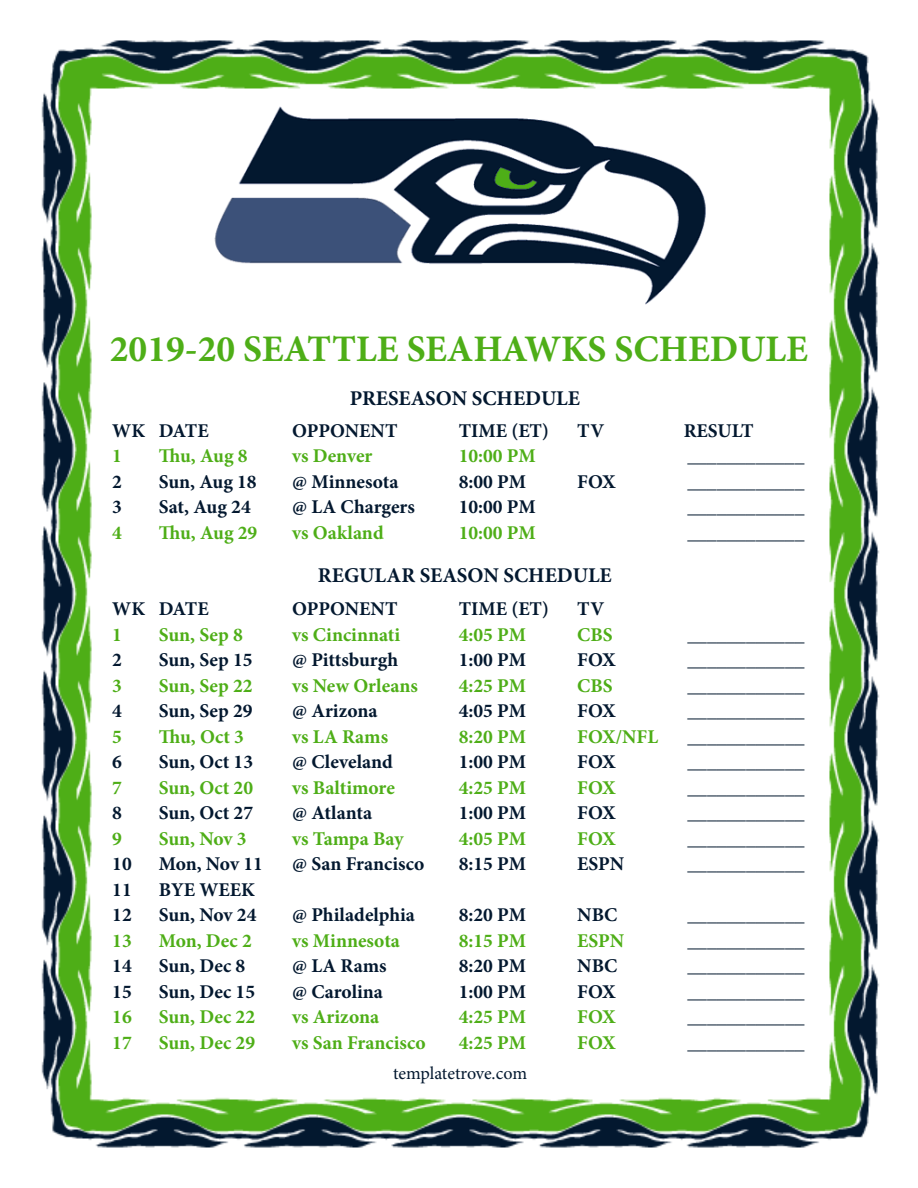
<style>
.page{position:relative;width:918px;height:1188px;background:#fff}
.page>*{position:absolute;margin:0;border:0;box-sizing:border-box;transform-origin:0 0}
.t1{font:700 37.5px "Minion Pro";color:#4eae17}
.t2{font:700 21px "Minion Pro";color:#03182f}
.t3{font:700 19.5px "Minion Pro";color:#03182f}
.t4{font:700 19.5px "Minion Pro";color:#4eae17}
.t5{font:18px "Minion Pro";letter-spacing:-.005em;color:#03182f}
</style>
<div class="page">
<img style="left:41px;top:40px;width:839px;height:1108px">
<img style="left:207px;top:93px;width:506px;height:225px">
<h1 class="t1" style="left:110px;top:322px;width:700px">2019-20 SEATTLE SEAHAWKS SCHEDULE</h1>
<p class="t2" style="left:350px;top:384px;width:232px">PRESEASON SCHEDULE</p>
<p class="t3" style="left:112px;top:417px;width:98px">WK DATE</p>
<p class="t3" style="left:292px;top:417px;width:107px">OPPONENT</p>
<p class="t3" style="left:459px;top:417px;width:92px">TIME (ET)</p>
<p class="t3" style="left:577px;top:417px;width:28px">TV</p>
<p class="t3" style="left:684px;top:417px;width:71px">RESULT</p>
<p class="t4" style="left:112px;top:442px;width:11px">1</p>
<p class="t4" style="left:159px;top:442px;width:90px">Thu, Aug 8</p>
<p class="t4" style="left:292px;top:442px;width:82px">vs Denver</p>
<p class="t4" style="left:459px;top:442px;width:79px">10:00 PM</p>
<p class="t3" style="left:687px;top:442px;width:119px">____________</p>
<p class="t3" style="left:112px;top:468px;width:11px">2</p>
<p class="t3" style="left:159px;top:468px;width:99px">Sun, Aug 18</p>
<p class="t3" style="left:292px;top:468px;width:108px">@ Minnesota</p>
<p class="t3" style="left:459px;top:468px;width:69px">8:00 PM</p>
<p class="t3" style="left:577px;top:468px;width:40px">FOX</p>
<p class="t3" style="left:687px;top:468px;width:119px">____________</p>
<p class="t3" style="left:112px;top:493px;width:11px">3</p>
<p class="t3" style="left:159px;top:493px;width:94px">Sat, Aug 24</p>
<p class="t3" style="left:292px;top:493px;width:124px">@ LA Chargers</p>
<p class="t3" style="left:459px;top:493px;width:79px">10:00 PM</p>
<p class="t3" style="left:687px;top:493px;width:118px">____________</p>
<p class="t4" style="left:112px;top:519px;width:11px">4</p>
<p class="t4" style="left:159px;top:519px;width:100px">Thu, Aug 29</p>
<p class="t4" style="left:292px;top:519px;width:93px">vs Oakland</p>
<p class="t4" style="left:459px;top:519px;width:79px">10:00 PM</p>
<p class="t3" style="left:687px;top:519px;width:118px">____________</p>
<p class="t2" style="left:318px;top:561px;width:295px">REGULAR SEASON SCHEDULE</p>
<p class="t3" style="left:112px;top:595px;width:98px">WK DATE</p>
<p class="t3" style="left:292px;top:595px;width:107px">OPPONENT</p>
<p class="t3" style="left:459px;top:595px;width:92px">TIME (ET)</p>
<p class="t3" style="left:577px;top:595px;width:28px">TV</p>
<p class="t4" style="left:112px;top:621px;width:11px">1</p>
<p class="t4" style="left:159px;top:621px;width:86px">Sun, Sep 8</p>
<p class="t4" style="left:292px;top:621px;width:109px">vs Cincinnati</p>
<p class="t4" style="left:459px;top:621px;width:69px">4:05 PM</p>
<p class="t4" style="left:577px;top:621px;width:37px">CBS</p>
<p class="t3" style="left:688px;top:621px;width:118px">____________</p>
<p class="t3" style="left:112px;top:646px;width:11px">2</p>
<p class="t3" style="left:159px;top:646px;width:95px">Sun, Sep 15</p>
<p class="t3" style="left:292px;top:646px;width:108px">@ Pittsburgh</p>
<p class="t3" style="left:459px;top:646px;width:69px">1:00 PM</p>
<p class="t3" style="left:577px;top:646px;width:40px">FOX</p>
<p class="t3" style="left:688px;top:646px;width:118px">____________</p>
<p class="t4" style="left:112px;top:672px;width:11px">3</p>
<p class="t4" style="left:159px;top:672px;width:95px">Sun, Sep 22</p>
<p class="t4" style="left:292px;top:672px;width:127px">vs New Orleans</p>
<p class="t4" style="left:459px;top:672px;width:69px">4:25 PM</p>
<p class="t4" style="left:577px;top:672px;width:37px">CBS</p>
<p class="t3" style="left:688px;top:672px;width:118px">____________</p>
<p class="t3" style="left:112px;top:697px;width:11px">4</p>
<p class="t3" style="left:159px;top:697px;width:95px">Sun, Sep 29</p>
<p class="t3" style="left:292px;top:697px;width:87px">@ Arizona</p>
<p class="t3" style="left:459px;top:697px;width:69px">4:05 PM</p>
<p class="t3" style="left:577px;top:697px;width:40px">FOX</p>
<p class="t3" style="left:688px;top:697px;width:118px">____________</p>
<p class="t4" style="left:112px;top:723px;width:11px">5</p>
<p class="t4" style="left:159px;top:723px;width:87px">Thu, Oct 3</p>
<p class="t4" style="left:292px;top:723px;width:97px">vs LA Rams</p>
<p class="t4" style="left:459px;top:723px;width:69px">8:20 PM</p>
<p class="t4" style="left:577px;top:723px;width:82px">FOX/NFL</p>
<p class="t3" style="left:688px;top:723px;width:118px">____________</p>
<p class="t3" style="left:112px;top:748px;width:11px">6</p>
<p class="t3" style="left:159px;top:748px;width:96px">Sun, Oct 13</p>
<p class="t3" style="left:292px;top:748px;width:102px">@ Cleveland</p>
<p class="t3" style="left:459px;top:748px;width:69px">1:00 PM</p>
<p class="t3" style="left:577px;top:748px;width:40px">FOX</p>
<p class="t3" style="left:688px;top:748px;width:118px">____________</p>
<p class="t4" style="left:112px;top:774px;width:11px">7</p>
<p class="t4" style="left:159px;top:774px;width:96px">Sun, Oct 20</p>
<p class="t4" style="left:292px;top:774px;width:104px">vs Baltimore</p>
<p class="t4" style="left:459px;top:774px;width:69px">4:25 PM</p>
<p class="t4" style="left:577px;top:774px;width:40px">FOX</p>
<p class="t3" style="left:688px;top:774px;width:118px">____________</p>
<p class="t3" style="left:112px;top:799px;width:11px">8</p>
<p class="t3" style="left:159px;top:799px;width:96px">Sun, Oct 27</p>
<p class="t3" style="left:292px;top:799px;width:81px">@ Atlanta</p>
<p class="t3" style="left:459px;top:799px;width:69px">1:00 PM</p>
<p class="t3" style="left:577px;top:799px;width:40px">FOX</p>
<p class="t3" style="left:688px;top:799px;width:118px">____________</p>
<p class="t4" style="left:112px;top:825px;width:11px">9</p>
<p class="t4" style="left:159px;top:825px;width:89px">Sun, Nov 3</p>
<p class="t4" style="left:292px;top:825px;width:113px">vs Tampa Bay</p>
<p class="t4" style="left:459px;top:825px;width:69px">4:05 PM</p>
<p class="t4" style="left:577px;top:825px;width:40px">FOX</p>
<p class="t3" style="left:688px;top:825px;width:118px">____________</p>
<p class="t3" style="left:112px;top:850px;width:21px">10</p>
<p class="t3" style="left:159px;top:850px;width:106px">Mon, Nov 11</p>
<p class="t3" style="left:292px;top:850px;width:133px">@ San Francisco</p>
<p class="t3" style="left:459px;top:850px;width:69px">8:15 PM</p>
<p class="t3" style="left:577px;top:850px;width:48px">ESPN</p>
<p class="t3" style="left:688px;top:850px;width:118px">____________</p>
<p class="t3" style="left:112px;top:876px;width:21px">11</p>
<p class="t3" style="left:159px;top:876px;width:98px">BYE WEEK</p>
<p class="t3" style="left:112px;top:901px;width:21px">12</p>
<p class="t3" style="left:159px;top:901px;width:99px">Sun, Nov 24</p>
<p class="t3" style="left:292px;top:901px;width:124px">@ Philadelphia</p>
<p class="t3" style="left:459px;top:901px;width:69px">8:20 PM</p>
<p class="t3" style="left:577px;top:901px;width:42px">NBC</p>
<p class="t3" style="left:688px;top:901px;width:118px">____________</p>
<p class="t4" style="left:112px;top:927px;width:21px">13</p>
<p class="t4" style="left:159px;top:927px;width:95px">Mon, Dec 2</p>
<p class="t4" style="left:292px;top:927px;width:109px">vs Minnesota</p>
<p class="t4" style="left:459px;top:927px;width:69px">8:15 PM</p>
<p class="t4" style="left:577px;top:927px;width:48px">ESPN</p>
<p class="t3" style="left:688px;top:927px;width:118px">____________</p>
<p class="t3" style="left:112px;top:952px;width:21px">14</p>
<p class="t3" style="left:159px;top:952px;width:88px">Sun, Dec 8</p>
<p class="t3" style="left:292px;top:952px;width:96px">@ LA Rams</p>
<p class="t3" style="left:459px;top:952px;width:69px">8:20 PM</p>
<p class="t3" style="left:577px;top:952px;width:42px">NBC</p>
<p class="t3" style="left:688px;top:952px;width:118px">____________</p>
<p class="t3" style="left:112px;top:978px;width:21px">15</p>
<p class="t3" style="left:159px;top:978px;width:98px">Sun, Dec 15</p>
<p class="t3" style="left:292px;top:978px;width:92px">@ Carolina</p>
<p class="t3" style="left:459px;top:978px;width:69px">1:00 PM</p>
<p class="t3" style="left:577px;top:978px;width:40px">FOX</p>
<p class="t3" style="left:688px;top:978px;width:118px">____________</p>
<p class="t4" style="left:112px;top:1003px;width:21px">16</p>
<p class="t4" style="left:159px;top:1003px;width:98px">Sun, Dec 22</p>
<p class="t4" style="left:292px;top:1003px;width:89px">vs Arizona</p>
<p class="t4" style="left:459px;top:1003px;width:69px">4:25 PM</p>
<p class="t4" style="left:577px;top:1003px;width:40px">FOX</p>
<p class="t3" style="left:688px;top:1003px;width:118px">____________</p>
<p class="t4" style="left:112px;top:1029px;width:21px">17</p>
<p class="t4" style="left:159px;top:1029px;width:98px">Sun, Dec 29</p>
<p class="t4" style="left:292px;top:1029px;width:135px">vs San Francisco</p>
<p class="t4" style="left:459px;top:1029px;width:69px">4:25 PM</p>
<p class="t4" style="left:577px;top:1029px;width:40px">FOX</p>
<p class="t3" style="left:688px;top:1029px;width:118px">____________</p>
<p class="t5" style="left:393px;top:1061px;width:136px">templatetrove.com</p>
</div>
